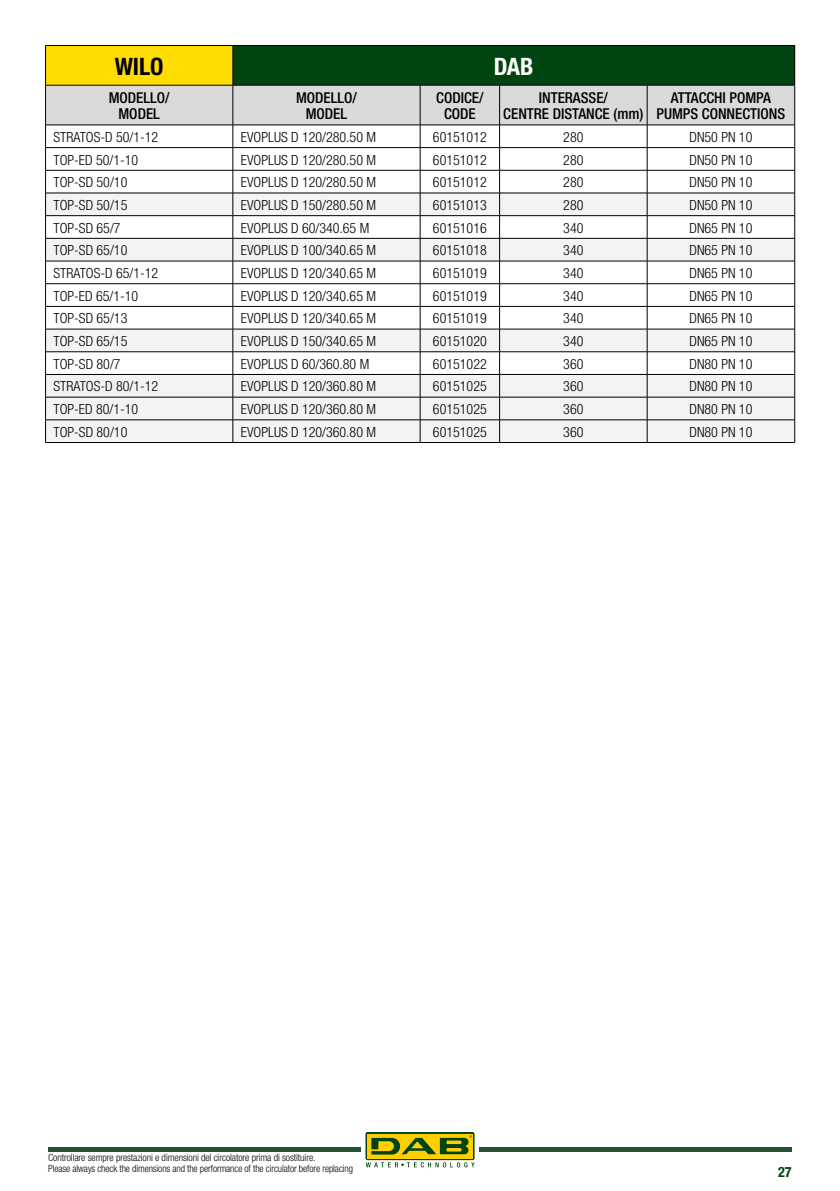
<style>
.page{position:relative;width:840px;height:1191px;background:#fff}
.page>*{position:absolute;margin:0;border:0;box-sizing:border-box;transform-origin:0 0}
.t1{font:700 condensed 24px "Helvetica Neue LT";color:#000}
.t2{font:700 condensed 24px "Helvetica Neue LT";color:#fff}
.t3{font:500 condensed 15px/16px "Helvetica Neue LT";color:#000;text-align:center}
.t4{font:700 condensed 14.2px "Helvetica Neue LT";color:#004312}
.t5{font:300 condensed 14px "Helvetica Neue LT";color:#000}
.t6{font:300 condensed 10px/11px "Helvetica Neue LT";letter-spacing:-.01em;color:#000}
</style>
<div class="page">
<hr style="left:48px;top:1147px;width:312px;height:4px;background:#285136">
<hr style="left:479px;top:1147px;width:312px;height:4px;background:#285136">
<div style="left:365px;top:1132px;width:109px;height:28px;background:linear-gradient(to right,#ffd000,#ffd000);border-radius:2px"></div>
<div style="left:367px;top:1133px;width:105px;height:25px;background:#ffd000"></div>
<svg style="left:365px;top:1162px;width:109px;height:5px"></svg>
<svg style="left:371px;top:1135px;width:100px;height:19px"></svg>
<div style="left:46px;top:46px;width:187px;height:39px;background:#fd0"></div>
<div style="left:233px;top:46px;width:561px;height:39px;background:#041"></div>
<hr style="left:45px;top:45px;width:188px;height:1px;background:#000">
<hr style="left:45px;top:46px;width:1px;height:39px;background:#000">
<hr style="left:233px;top:45px;width:187px;height:1px;background:#000">
<hr style="left:232px;top:46px;width:1px;height:39px;background:#000">
<hr style="left:420px;top:45px;width:79px;height:1px;background:#000">
<hr style="left:499px;top:45px;width:147px;height:1px;background:#000">
<hr style="left:646px;top:45px;width:148px;height:1px;background:#000">
<hr style="left:794px;top:46px;width:1px;height:39px;background:#000">
<svg style="left:45px;top:85px;width:750px;height:357px"></svg>
<hr style="left:45px;top:442px;width:188px;height:1px;background:#000">
<hr style="left:233px;top:442px;width:187px;height:1px;background:#000">
<hr style="left:420px;top:442px;width:79px;height:1px;background:#000">
<hr style="left:499px;top:442px;width:147px;height:1px;background:#000">
<hr style="left:646px;top:442px;width:148px;height:1px;background:#000">
<h1 class="t1" style="left:115px;top:52px;width:50px">WILO</h1>
<h1 class="t2" style="left:493px;top:52px;width:41px">DAB</h1>
<p class="t3" style="left:109px;top:89px;width:62px">MODELLO/<br>MODEL</p>
<p class="t3" style="left:296px;top:89px;width:62px">MODELLO/<br>MODEL</p>
<p class="t3" style="left:436px;top:89px;width:49px">CODICE/<br>CODE</p>
<p class="t3" style="left:503px;top:89px;width:141px">INTERASSE/<br>CENTRE DISTANCE (mm)</p>
<p class="t3" style="left:656px;top:89px;width:130px">ATTACCHI POMPA<br>PUMPS CONNECTIONS</p>
<p class="t5" style="left:54px;top:129px;width:106px">STRATOS-D 50/1-12</p>
<p class="t5" style="left:241px;top:129px;width:137px">EVOPLUS D 120/280.50 M</p>
<p class="t5" style="left:432px;top:129px;width:55px">60151012</p>
<p class="t5" style="left:563px;top:129px;width:22px">280</p>
<p class="t5" style="left:689px;top:129px;width:64px">DN50 PN 10</p>
<p class="t5" style="left:54px;top:151px;width:86px">TOP-ED 50/1-10</p>
<p class="t5" style="left:241px;top:151px;width:137px">EVOPLUS D 120/280.50 M</p>
<p class="t5" style="left:432px;top:151px;width:55px">60151012</p>
<p class="t5" style="left:563px;top:151px;width:22px">280</p>
<p class="t5" style="left:689px;top:151px;width:64px">DN50 PN 10</p>
<p class="t5" style="left:54px;top:174px;width:75px">TOP-SD 50/10</p>
<p class="t5" style="left:241px;top:174px;width:137px">EVOPLUS D 120/280.50 M</p>
<p class="t5" style="left:432px;top:174px;width:55px">60151012</p>
<p class="t5" style="left:563px;top:174px;width:22px">280</p>
<p class="t5" style="left:689px;top:174px;width:64px">DN50 PN 10</p>
<p class="t5" style="left:54px;top:197px;width:75px">TOP-SD 50/15</p>
<p class="t5" style="left:241px;top:197px;width:137px">EVOPLUS D 150/280.50 M</p>
<p class="t5" style="left:432px;top:197px;width:55px">60151013</p>
<p class="t5" style="left:563px;top:197px;width:22px">280</p>
<p class="t5" style="left:689px;top:197px;width:64px">DN50 PN 10</p>
<p class="t5" style="left:54px;top:220px;width:69px">TOP-SD 65/7</p>
<p class="t5" style="left:241px;top:220px;width:130px">EVOPLUS D 60/340.65 M</p>
<p class="t5" style="left:432px;top:220px;width:55px">60151016</p>
<p class="t5" style="left:563px;top:220px;width:22px">340</p>
<p class="t5" style="left:689px;top:220px;width:64px">DN65 PN 10</p>
<p class="t5" style="left:54px;top:242px;width:75px">TOP-SD 65/10</p>
<p class="t5" style="left:241px;top:242px;width:137px">EVOPLUS D 100/340.65 M</p>
<p class="t5" style="left:432px;top:242px;width:55px">60151018</p>
<p class="t5" style="left:563px;top:242px;width:22px">340</p>
<p class="t5" style="left:689px;top:242px;width:64px">DN65 PN 10</p>
<p class="t5" style="left:54px;top:265px;width:106px">STRATOS-D 65/1-12</p>
<p class="t5" style="left:241px;top:265px;width:137px">EVOPLUS D 120/340.65 M</p>
<p class="t5" style="left:432px;top:265px;width:55px">60151019</p>
<p class="t5" style="left:563px;top:265px;width:22px">340</p>
<p class="t5" style="left:689px;top:265px;width:64px">DN65 PN 10</p>
<p class="t5" style="left:54px;top:288px;width:86px">TOP-ED 65/1-10</p>
<p class="t5" style="left:241px;top:288px;width:137px">EVOPLUS D 120/340.65 M</p>
<p class="t5" style="left:432px;top:288px;width:55px">60151019</p>
<p class="t5" style="left:563px;top:288px;width:22px">340</p>
<p class="t5" style="left:689px;top:288px;width:64px">DN65 PN 10</p>
<p class="t5" style="left:54px;top:310px;width:75px">TOP-SD 65/13</p>
<p class="t5" style="left:241px;top:310px;width:137px">EVOPLUS D 120/340.65 M</p>
<p class="t5" style="left:432px;top:310px;width:55px">60151019</p>
<p class="t5" style="left:563px;top:310px;width:22px">340</p>
<p class="t5" style="left:689px;top:310px;width:64px">DN65 PN 10</p>
<p class="t5" style="left:54px;top:333px;width:75px">TOP-SD 65/15</p>
<p class="t5" style="left:241px;top:333px;width:137px">EVOPLUS D 150/340.65 M</p>
<p class="t5" style="left:432px;top:333px;width:55px">60151020</p>
<p class="t5" style="left:563px;top:333px;width:22px">340</p>
<p class="t5" style="left:689px;top:333px;width:64px">DN65 PN 10</p>
<p class="t5" style="left:54px;top:356px;width:69px">TOP-SD 80/7</p>
<p class="t5" style="left:241px;top:356px;width:130px">EVOPLUS D 60/360.80 M</p>
<p class="t5" style="left:432px;top:356px;width:55px">60151022</p>
<p class="t5" style="left:563px;top:356px;width:22px">360</p>
<p class="t5" style="left:689px;top:356px;width:64px">DN80 PN 10</p>
<p class="t5" style="left:54px;top:378px;width:106px">STRATOS-D 80/1-12</p>
<p class="t5" style="left:241px;top:378px;width:137px">EVOPLUS D 120/360.80 M</p>
<p class="t5" style="left:432px;top:378px;width:55px">60151025</p>
<p class="t5" style="left:563px;top:378px;width:22px">360</p>
<p class="t5" style="left:689px;top:378px;width:64px">DN80 PN 10</p>
<p class="t5" style="left:54px;top:401px;width:86px">TOP-ED 80/1-10</p>
<p class="t5" style="left:241px;top:401px;width:137px">EVOPLUS D 120/360.80 M</p>
<p class="t5" style="left:432px;top:401px;width:55px">60151025</p>
<p class="t5" style="left:563px;top:401px;width:22px">360</p>
<p class="t5" style="left:689px;top:401px;width:64px">DN80 PN 10</p>
<p class="t5" style="left:54px;top:424px;width:75px">TOP-SD 80/10</p>
<p class="t5" style="left:241px;top:424px;width:137px">EVOPLUS D 120/360.80 M</p>
<p class="t5" style="left:432px;top:424px;width:55px">60151025</p>
<p class="t5" style="left:563px;top:424px;width:22px">360</p>
<p class="t5" style="left:689px;top:424px;width:64px">DN80 PN 10</p>
<p class="t6" style="left:48px;top:1151px;width:306px">Controllare sempre prestazioni e dimensioni del circolatore prima di sostituire.<br>Please always check the dimensions and the performance of the circulator before replacing</p>
<p class="t4" style="left:777px;top:1163px;width:15px">27</p>
</div>
